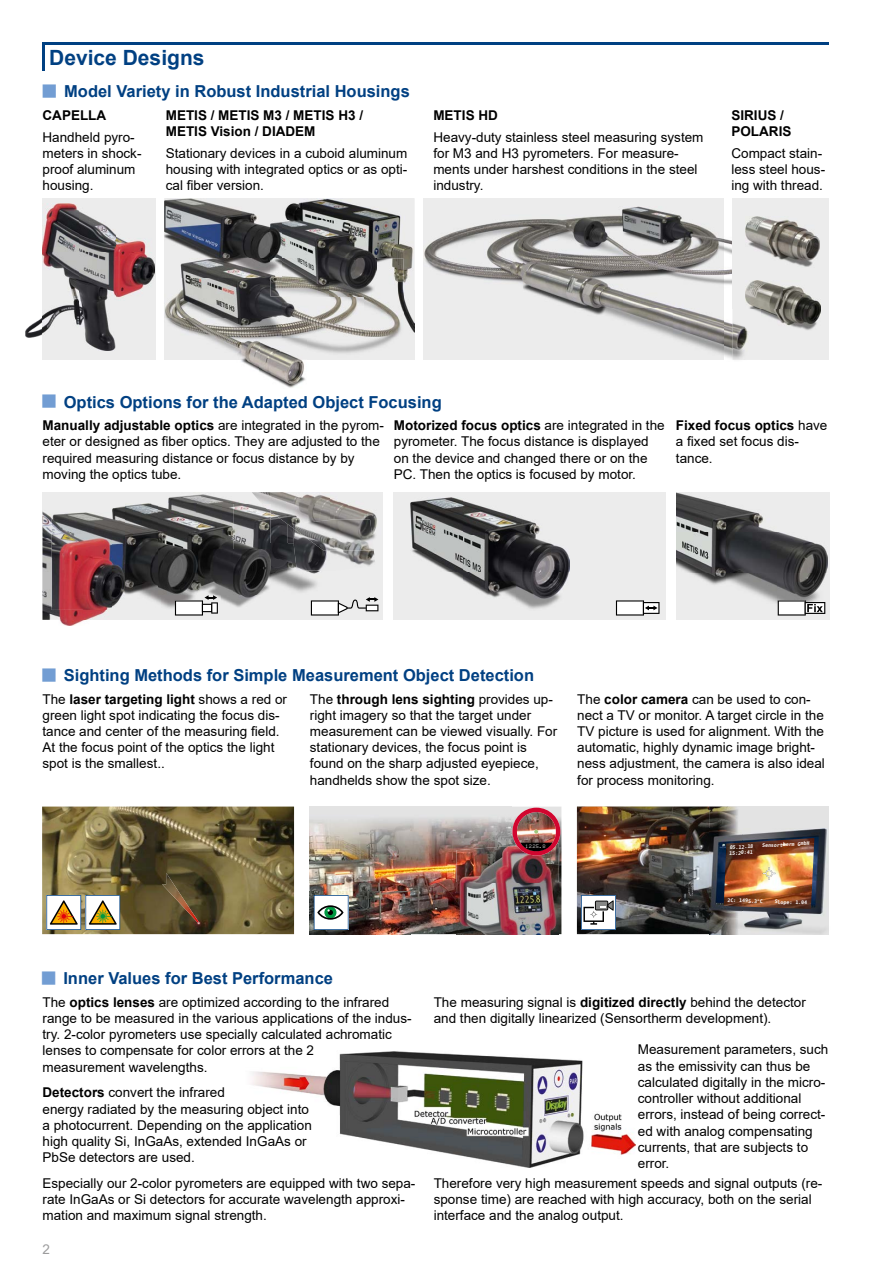
<style>
.page{position:relative;width:893px;height:1263px;background:#fff}
.page>*{position:absolute;margin:0;border:0;box-sizing:border-box;transform-origin:0 0}
.t1{font:700 21px "Arial";color:#004082}
.t2{font:700 16.5px "Arial";color:#004082}
.t3{font:13.5px/16.2px "Arial";color:#000}
.t4{font:700 13.5px/16.2px "Arial";color:#000}
.t5{font:13.5px "Arial";color:#9c9c9d}
.t6{font:700 11.4px "Arial";color:#000}
.t7{font:700 4.95px "DejaVu Sans Mono";color:#fff}
.t8{font:4.2px "Erbos Draco 1 st Open NBP";color:#fff}
.s1{font-weight:700}
</style>
<div class="page">
<img style="left:251px;top:1051px;width:384px;height:117px">
<hr style="left:42px;top:45px;width:2px;height:26px;background:#004082">
<hr style="left:42px;top:43px;width:787px;height:2px;background:#004082">
<img style="left:310px;top:883px;width:50px;height:8px">
<img style="left:360px;top:883px;width:96px;height:8px">
<img style="left:511px;top:806px;width:50px;height:128px">
<img style="left:310px;top:891px;width:146px;height:43px">
<img style="left:310px;top:806px;width:201px;height:77px">
<img style="left:42px;top:806px;width:252px;height:128px">
<img style="left:162px;top:873px;width:37px;height:49px">
<div style="left:577px;top:806px;width:252px;height:128px;background:#e3e3e3"></div>
<img style="left:577px;top:806px;width:132px;height:128px">
<img style="left:709px;top:806px;width:29px;height:23px">
<img style="left:709px;top:829px;width:118px;height:105px">
<img style="left:724px;top:838px;width:90px;height:71px">
<svg style="left:763px;top:867px;width:12px;height:13px"></svg>
<img style="left:456px;top:844px;width:103px;height:90px">
<img style="left:512px;top:808px;width:48px;height:47px">
<svg style="left:46px;top:895px;width:74px;height:35px"></svg>
<svg style="left:581px;top:895px;width:35px;height:35px"></svg>
<svg style="left:314px;top:895px;width:35px;height:35px"></svg>
<div style="left:676px;top:492px;width:154px;height:128px;background:#ececec"></div>
<img style="left:676px;top:492px;width:151px;height:122px">
<div style="left:43px;top:492px;width:340px;height:128px;background:#ececec"></div>
<div style="left:394px;top:492px;width:272px;height:128px;background:#ececec"></div>
<img style="left:330px;top:498px;width:47px;height:41px">
<img style="left:330px;top:550px;width:45px;height:16px">
<img style="left:330px;top:520px;width:44px;height:30px">
<img style="left:168px;top:494px;width:76px;height:10px">
<img style="left:244px;top:503px;width:43px;height:40px">
<img style="left:287px;top:529px;width:7px;height:14px">
<img style="left:271px;top:543px;width:49px;height:49px">
<img style="left:252px;top:492px;width:78px;height:37px">
<img style="left:294px;top:529px;width:36px;height:42px">
<img style="left:125px;top:504px;width:71px;height:8px">
<img style="left:161px;top:594px;width:100px;height:14px">
<img style="left:196px;top:504px;width:75px;height:45px">
<img style="left:198px;top:549px;width:73px;height:45px">
<svg style="left:262px;top:504px;width:9px;height:8px"></svg>
<img style="left:410px;top:498px;width:160px;height:111px">
<img style="left:125px;top:512px;width:36px;height:92px">
<img style="left:159px;top:512px;width:39px;height:82px">
<img style="left:60px;top:620px;width:25px;height:5px">
<img style="left:43px;top:512px;width:9px;height:26px">
<img style="left:43px;top:538px;width:41px;height:82px">
<img style="left:84px;top:610px;width:22px;height:10px">
<svg style="left:112px;top:506px;width:13px;height:6px"></svg>
<img style="left:52px;top:512px;width:73px;height:98px">
<svg style="left:175px;top:595px;width:43px;height:20px"></svg>
<svg style="left:311px;top:597px;width:67px;height:18px"></svg>
<svg style="left:616px;top:600px;width:43px;height:15px"></svg>
<svg style="left:778px;top:600px;width:47px;height:15px"></svg>
<img style="left:241px;top:360px;width:18px;height:11px">
<img style="left:259px;top:360px;width:47px;height:28px">
<img style="left:164px;top:277px;width:144px;height:83px">
<img style="left:308px;top:337px;width:96px;height:23px">
<div style="left:733px;top:308px;width:96px;height:52px;background:#ececec"></div>
<div style="left:423px;top:198px;width:301px;height:162px;background:#ececec"></div>
<img style="left:724px;top:207px;width:9px;height:153px">
<img style="left:733px;top:323px;width:15px;height:36px">
<img style="left:424px;top:207px;width:300px;height:148px">
<div style="left:733px;top:198px;width:96px;height:110px;background:#ececec"></div>
<div style="left:42px;top:198px;width:114px;height:162px;background:#ececec"></div>
<img style="left:26px;top:204px;width:128px;height:146px">
<img style="left:745px;top:280px;width:76px;height:51px">
<img style="left:745px;top:217px;width:75px;height:50px">
<img style="left:283px;top:198px;width:88px;height:23px">
<img style="left:371px;top:198px;width:44px;height:93px">
<img style="left:404px;top:291px;width:11px;height:46px">
<img style="left:283px;top:296px;width:80px;height:41px">
<img style="left:363px;top:259px;width:41px;height:78px">
<img style="left:270px;top:221px;width:106px;height:75px">
<img style="left:164px;top:198px;width:117px;height:79px">
<svg style="left:164px;top:259px;width:1px;height:18px"></svg>
<h1 class="t1" style="left:49px;top:43px;width:157px">Device Designs</h1>
<p class="t2" style="left:64px;top:80px;width:347px">Model Variety in Robust Industrial Housings</p>
<p class="t4" style="left:43px;top:107px;width:65px">CAPELLA</p>
<p class="t3" style="left:43px;top:129px;width:101px">Handheld pyro&shy;meters in shock&shy;proof aluminum housing.</p>
<p class="t4" style="left:166px;top:107px;width:199px">METIS / METIS M3 / METIS H3 /<br>METIS Vision / DIADEM</p>
<p class="t3" style="left:166px;top:145px;width:243px;text-align:justify">Stationary devices in a cuboid aluminum housing with integrated optics or as opti&shy;cal fiber version.</p>
<p class="t4" style="left:433px;top:107px;width:66px">METIS HD</p>
<p class="t3" style="left:433px;top:129px;width:272px">Heavy-duty stainless steel measuring system for M3 and H3 pyrometers. For measure&shy;ments under harshest conditions in the steel industry.</p>
<p class="t4" style="left:731px;top:107px;width:62px">SIRIUS /<br>POLARIS</p>
<p class="t3" style="left:731px;top:145px;width:95px">Compact stain&shy;less steel hous&shy;ing with thread.</p>
<p class="t2" style="left:64px;top:390px;width:380px">Optics Options for the Adapted Object Focusing</p>
<p class="t3" style="left:43px;top:417px;width:343px"><span class="s1">Manually adjustable optics</span> are integrated in the pyrom&shy;eter or designed as fiber optics. They are adjusted to the required measuring distance or focus distance by by moving the optics tube.</p>
<p class="t3" style="left:394px;top:417px;width:272px"><span class="s1">Motorized focus optics</span> are integrated in the pyrometer. The focus distance is displayed on the device and changed there or on the PC. Then the optics is focused by motor.</p>
<p class="t3" style="left:676px;top:417px;width:153px"><span class="s1">Fixed focus optics</span> have a fixed set focus dis&shy;tance.</p>
<p class="t2" style="left:64px;top:664px;width:472px">Sighting Methods for Simple Measurement Object Detection</p>
<p class="t3" style="left:43px;top:691px;width:246px">The <span class="s1">laser targeting light</span> shows a red or green light spot indicating the focus dis&shy;tance and center of the measuring field.<br>At the focus point of the optics the light spot is the smallest..</p>
<p class="t6" style="left:331px;top:701px;width:18px">Fix</p>
<p class="t3" style="left:310px;top:691px;width:249px">The <span class="s1">through lens sighting</span> provides up&shy;right imagery so that the target under measurement can be viewed visually. For stationary devices, the focus point is found on the sharp adjusted eyepiece, handhelds show the spot size.</p>
<p class="t3" style="left:577px;top:691px;width:249px">The <span class="s1">color camera</span> can be used to con&shy;nect a TV or monitor. A target circle in the TV picture is used for alignment. With the automatic, highly dynamic image bright&shy;ness adjustment, the camera is also ideal for process monitoring.</p>
<p class="t6" style="left:708px;top:707px;width:18px">Fix</p>
<p class="t6" style="left:806px;top:707px;width:18px">Fix</p>
<p class="t8" style="left:525px;top:844px;width:22px">1225.8</p>
<p class="t7" style="left:729px;top:844px;width:25px;rotate:-3deg">05.12.18</p>
<p class="t7" style="left:762px;top:842px;width:49px;rotate:-3deg">Sensortherm GmbH</p>
<p class="t7" style="left:729px;top:850px;width:25px;rotate:-3deg">15:20:41</p>
<p class="t7" style="left:728px;top:897px;width:37px;rotate:2deg">2C: 1495.3°C</p>
<p class="t7" style="left:775px;top:898px;width:34px;rotate:2deg">Slope: 1.04</p>
<p class="t2" style="left:63px;top:967px;width:271px">Inner Values for Best Performance</p>
<p class="t3" style="left:43px;top:994px;width:371px">The <span class="s1">optics lenses</span> are optimized according to the infrared range to be measured in the various applications of the indus&shy;try. 2-color pyrometers use specially calculated achromatic lenses to compensate for color errors at the 2<br>measurement wavelengths.</p>
<p class="t3" style="left:43px;top:1084px;width:271px"><span class="s1">Detectors</span> convert the infrared<br>energy radiated by the measuring object into a photocurrent. Depending on the application high quality Si, InGaAs, extended InGaAs or PbSe detectors are used.</p>
<p class="t3" style="left:43px;top:1175px;width:374px">Especially our 2-color pyrometers are equipped with two sepa&shy;rate InGaAs or Si detectors for accurate wavelength approxi&shy;mation and maximum signal strength.</p>
<p class="t5" style="left:43px;top:1240px;width:9px">2</p>
<p class="t3" style="left:434px;top:994px;width:374px">The measuring signal is <span class="s1">digitized directly</span> behind the detector and then digitally linearized (Sensortherm development).</p>
<p class="t3" style="left:638px;top:1041px;width:192px">Measurement parameters, such as the emissivity can thus be calculated digitally in the micro&shy;controller without additional errors, instead of being correct&shy;ed with analog compensating currents, that are subjects to error.</p>
<p class="t3" style="left:434px;top:1175px;width:390px">Therefore very high measurement speeds and signal outputs (re&shy;sponse time) are reached with high accuracy, both on the serial interface and the analog output.</p>
</div>
